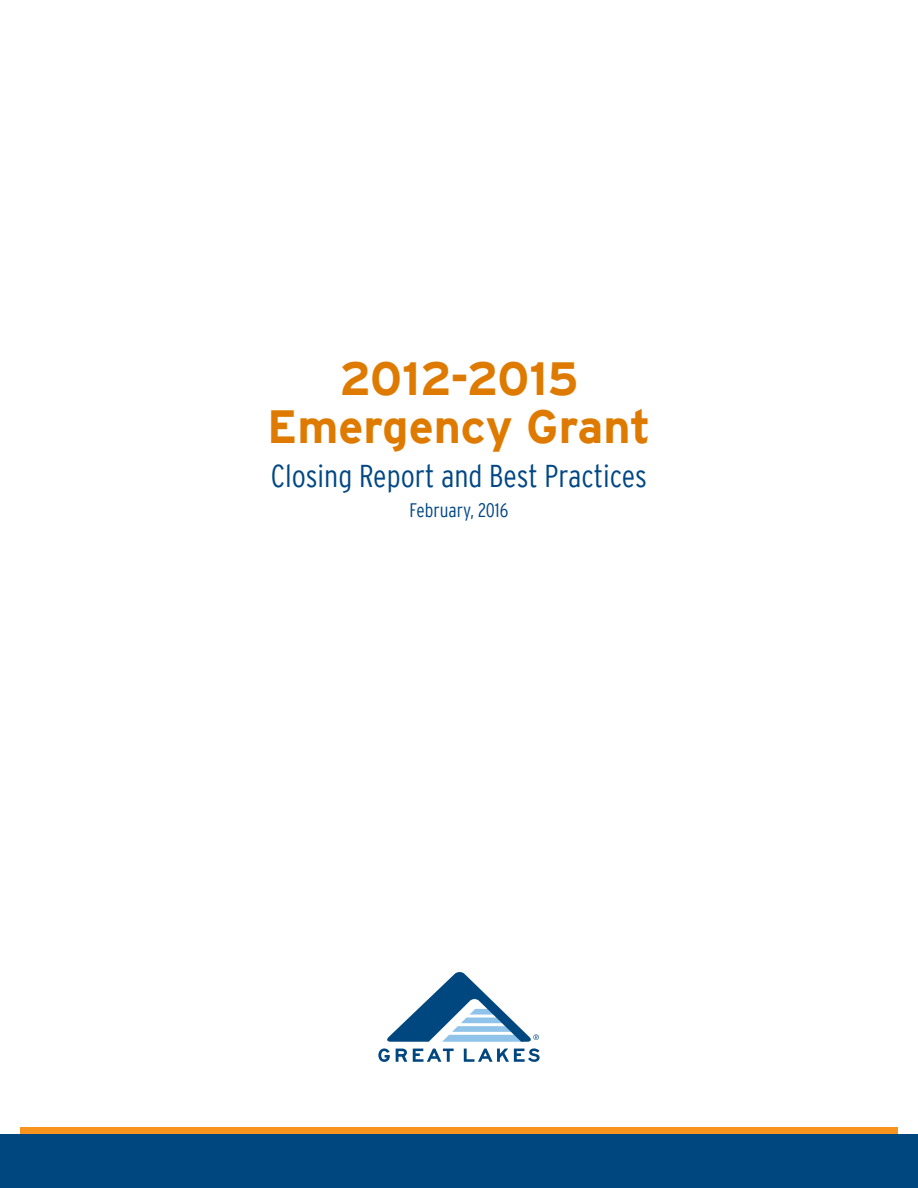
<style>
.page{position:relative;width:918px;height:1188px;background:#fff}
.page>*{position:absolute;margin:0;border:0;box-sizing:border-box;transform-origin:0 0}
.t1{font:700 46.5px/48px "Interstate";color:#df7a00;text-align:center}
.t2{font:300 condensed 31.5px "Interstate";color:#004784}
.t3{font:300 condensed 19.5px "Interstate";color:#004784}
</style>
<div class="page">
<svg style="left:0;top:1048px;width:898px;height:140px"></svg>
<div style="left:1px;top:1134px;width:917px;height:54px;background:#00467f"></div>
<svg style="left:378px;top:1048px;width:12px;height:14px"></svg>
<svg style="left:396px;top:1049px;width:11px;height:13px"></svg>
<svg style="left:413px;top:1049px;width:41px;height:13px"></svg>
<svg style="left:464px;top:1048px;width:76px;height:14px"></svg>
<svg style="left:387px;top:972px;width:152px;height:70px"></svg>
<h1 class="t1" style="left:267px;top:354px;width:385px">2012-2015<br>Emergency Grant</h1>
<h2 class="t2" style="left:271px;top:458px;width:378px">Closing Report and Best Practices</h2>
<p class="t3" style="left:410px;top:500px;width:100px">February, 2016</p>
</div>
